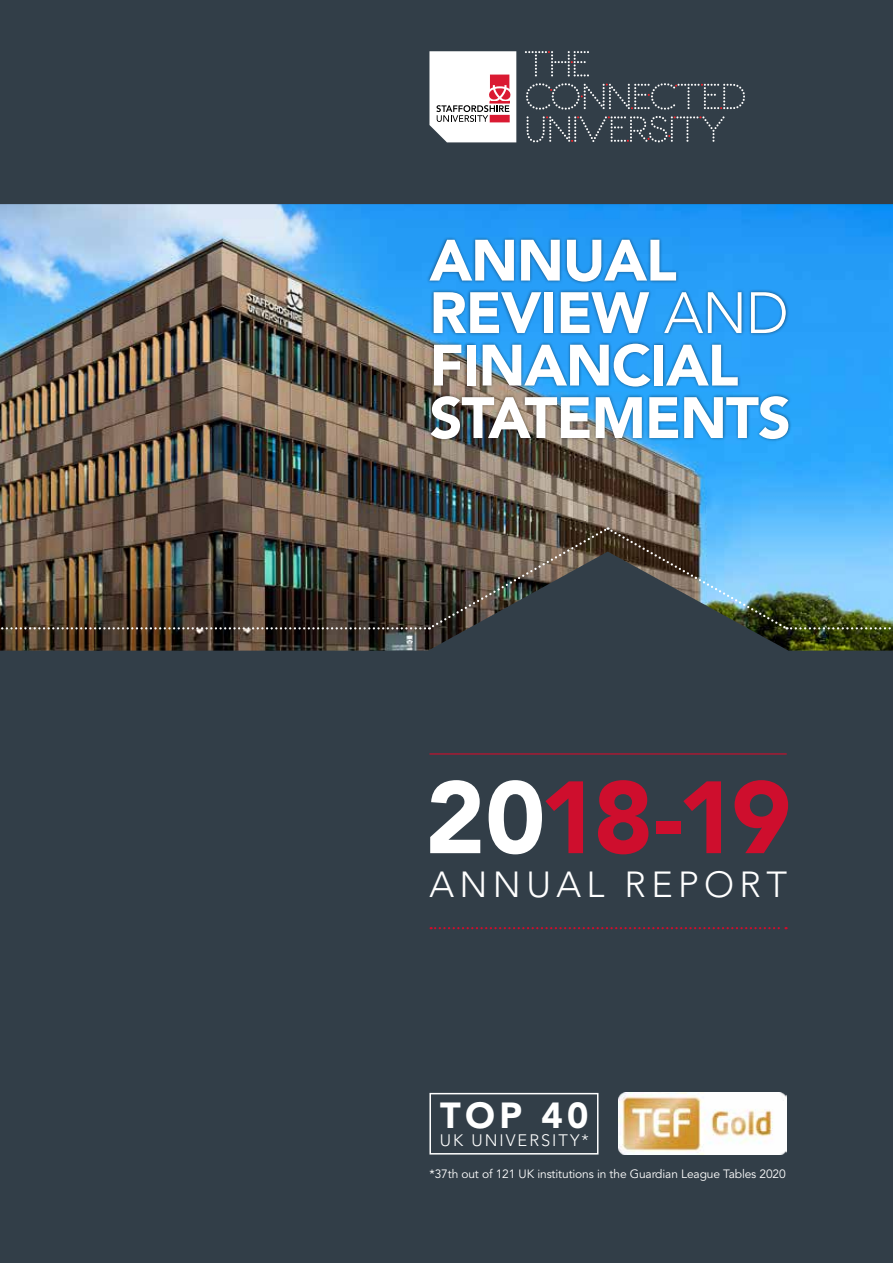
<style>
.page{position:relative;width:893px;height:1263px;background:#323e48}
.page>*{position:absolute;margin:0;border:0;box-sizing:border-box;transform-origin:0 0}
.t1{font:900 101.4px "Avenir";letter-spacing:-.06em;color:#ce0e2d}
.t2{font:900 57.6px/52.5px "Avenir";letter-spacing:-.02em;color:#fff}
.t3{font:300 36px "Avenir";letter-spacing:.15em;color:#fff}
.t4{font:900 36px "Avenir";color:#fff}
.t5{font:300 16.5px "Avenir";letter-spacing:.12em;color:#fff}
.t6{font:12px "Avenir";letter-spacing:-.01em;color:#fff}
.s1{font-weight:300}
.s2{color:#fff}
</style>
<div class="page">
<img style="left:0;top:204px;width:893px;height:447px">
<div style="left:426px;top:236px;width:366px;height:207px;background:#000;opacity:.5"></div>
<svg style="left:525px;top:51px;width:64px;height:25px"></svg>
<svg style="left:526px;top:83px;width:219px;height:27px"></svg>
<svg style="left:527px;top:116px;width:197px;height:27px"></svg>
<svg style="left:429px;top:51px;width:87px;height:91px"></svg>
<hr style="left:429px;top:753px;width:358px;height:1px;background:#ce0e2d">
<svg style="left:431px;top:927px;width:355px;height:2px"></svg>
<img style="left:0;top:527px;width:893px;height:103px">
<img style="left:618px;top:1092px;width:169px;height:63px">
<div style="left:429px;top:1093px;width:169px;height:61px;border:2px solid #fff"></div>
<h2 class="t2" style="left:429px;top:234px;width:363px">ANNUAL<br>REVIEW <span class="s1">AND<br></span>FINANCIAL<br>STATEMENTS</h2>
<h1 class="t1" style="left:425px;top:756px;width:367px"><span class="s2">20</span>18-19</h1>
<h3 class="t3" style="left:429px;top:863px;width:359px">ANNUAL REPORT</h3>
<h3 class="t4" style="left:440px;top:1093px;width:150px">TOP 40</h3>
<h3 class="t5" style="left:440px;top:1130px;width:150px">UK UNIVERSITY*</h3>
<p class="t6" style="left:429px;top:1166px;width:358px">*37th out of 121 UK institutions in the Guardian League Tables 2020</p>
</div>
